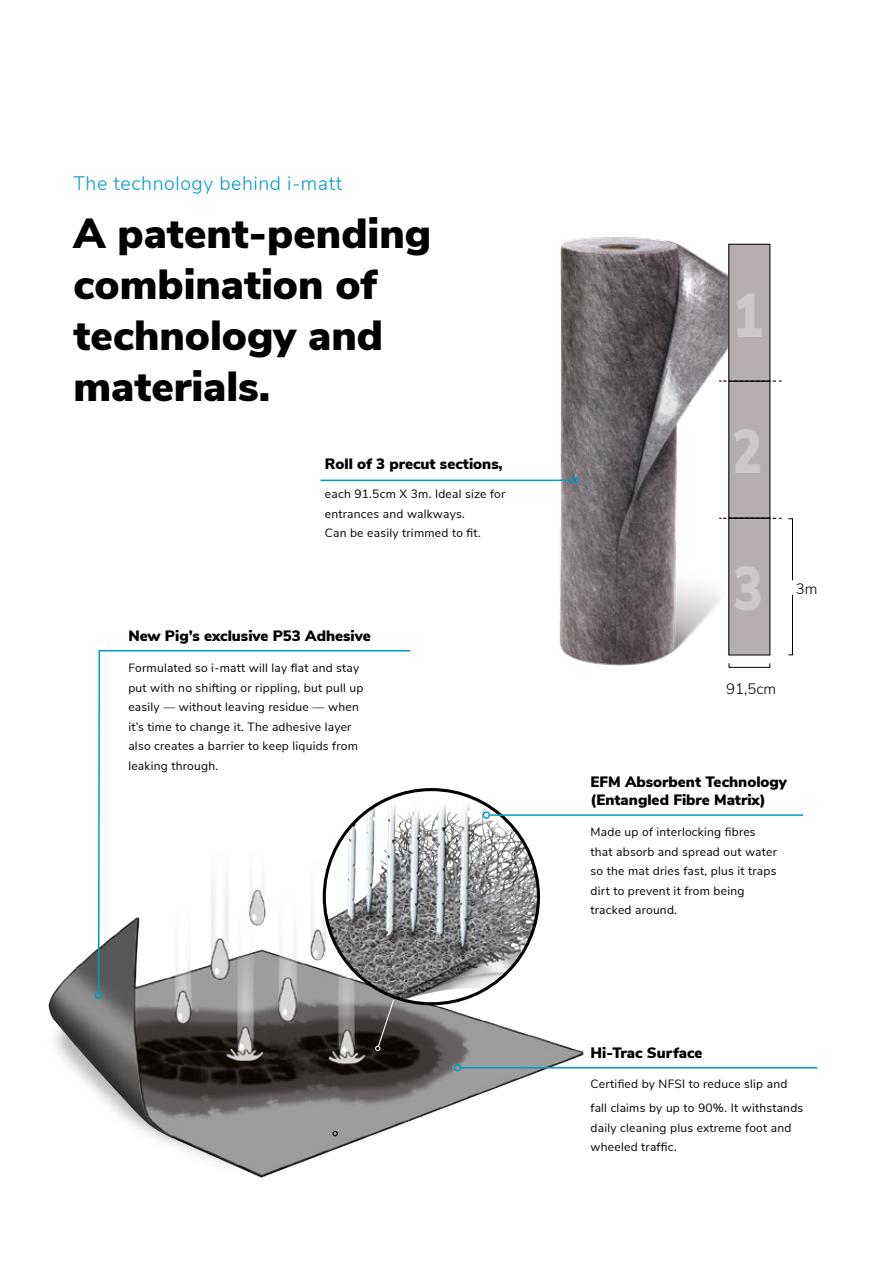
<style>
.page{position:relative;width:893px;height:1263px;background:#fff}
.page>*{position:absolute;margin:0;border:0;box-sizing:border-box;transform-origin:0 0}
.t1{font:900 61.8px/135.8px "Nunito Sans";color:#cec8c9;scale:.81 1}
.t2{font:900 42px/51px "Nunito Sans";color:#000}
.t3{font:300 19.5px "Nunito Sans";letter-spacing:.03em;color:#009bc9}
.t4{font:900 15px/18px "Nunito Sans";color:#000}
.t5{font:300 15px "Nunito Sans";color:#000}
.t6{font:12px/19.5px "Nunito Sans";letter-spacing:.02em;color:#000}
.s1{font-weight:300;font-size:15px}
</style>
<div class="page">
<img style="left:495px;top:237px;width:276px;height:429px">
<img style="left:48px;top:876px;width:560px;height:302px">
<svg style="left:332px;top:1131px;width:6px;height:5px"></svg>
<svg style="left:375px;top:1003px;width:20px;height:48px"></svg>
<img style="left:327px;top:789px;width:211px;height:214px">
<hr style="left:460px;top:1067px;width:357px;height:1px;background:#009bca">
<div style="left:454px;top:1064px;width:7px;height:7px;border:2px solid #009bca;border-radius:50%"></div>
<hr style="left:489px;top:814px;width:314px;height:2px;background:#009bca">
<div style="left:483px;top:811px;width:7px;height:8px;border:2px solid #009bca;border-radius:50%"></div>
<svg style="left:97px;top:650px;width:315px;height:344px"></svg>
<div style="left:95px;top:992px;width:7px;height:7px;border:2px solid #009bca;border-radius:50%"></div>
<hr style="left:321px;top:480px;width:251px;height:1px;background:#009bca">
<div style="left:571px;top:477px;width:8px;height:7px;border:2px solid #009bca;border-radius:50%"></div>
<div style="left:106px;top:755px;width:163px;height:80px;background:#fff"></div>
<div style="left:729px;top:381px;width:41px;height:137px;background:#b6aeaf"></div>
<div style="left:729px;top:244px;width:41px;height:137px;background:#b6aeaf"></div>
<svg style="left:719px;top:380px;width:63px;height:2px"></svg>
<svg style="left:719px;top:518px;width:74px;height:150px"></svg>
<h3 class="t3" style="left:74px;top:169px;width:270px">The technology behind i-matt</h3>
<h2 class="t2" style="left:74px;top:206px;width:359px">A patent-pending combination of technology and materials.</h2>
<p class="t4" style="left:325px;top:454px;width:179px">Roll of 3 precut sections,</p>
<p class="t6" style="left:325px;top:483px;width:182px">each 91.5cm X 3m. Ideal size for entrances and walkways.<br>Can be easily trimmed to fit.</p>
<p class="t4" style="left:128px;top:627px;width:244px">New Pig’s exclusive P53 Adhesive</p>
<p class="t6" style="left:128px;top:657px;width:236px">Formulated so i-matt will lay flat and stay put with no shifting or rippling, but pull up easily — without leaving residue — when it’s time to change it. The adhesive layer also creates a barrier to keep liquids from leaking through.</p>
<h1 class="t1" style="left:732px;top:245px;width:39px">1<br>2</h1>
<h1 class="t1" style="left:733px;top:518px;width:38px">3</h1>
<p class="t5" style="left:796px;top:578px;width:23px">3m</p>
<p class="t5" style="left:726px;top:678px;width:52px">91,5cm</p>
<p class="t4" style="left:591px;top:773px;width:198px">EFM Absorbent Technology (Entangled Fibre Matrix)</p>
<p class="t6" style="left:591px;top:821px;width:188px">Made up of interlocking fibres that absorb and spread out water so the mat dries fast, plus it traps dirt to prevent it from being tracked around.</p>
<p class="t4" style="left:591px;top:1043px;width:114px">Hi-Trac Surface</p>
<p class="t6" style="left:591px;top:1071px;width:214px;line-height:24px">Certified by NFSI to reduce slip and fall claims by up to 90%. It withstands</p>
<p class="t6" style="left:591px;top:1117px;width:202px">daily cleaning plus extreme foot and wheeled traffic<span class="s1">.</span></p>
</div>
